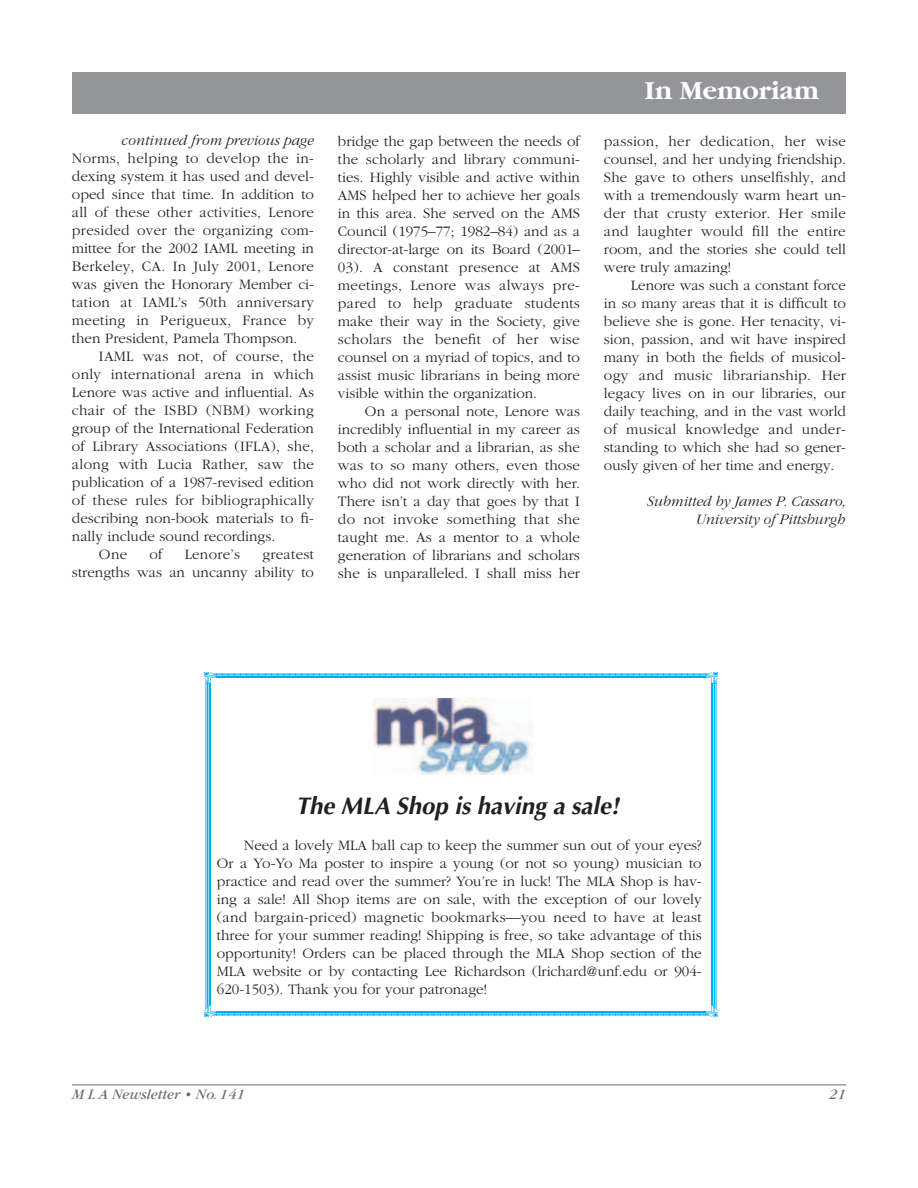
<style>
.page{position:relative;width:918px;height:1188px;background:#fff}
.page>*{position:absolute;margin:0;border:0;box-sizing:border-box;transform-origin:0 0}
.t1{font:700 27px "Garamond";color:#fff}
.t2{font:italic 700 24px "Optima";color:#231f20}
.t3{font:300 15px/18px "Garamond";color:#231f20;text-align:justify}
.t4{font:300 15px "Garamond";letter-spacing:.02em;color:#231f20}
.t5{font:italic 300 15px/18px "Garamond";color:#231f20;text-align:right}
.t6{font:italic 15px "Garamond";color:#6d6e71}
</style>
<div class="page">
<hr style="left:72px;top:1084px;width:774px;height:1px;background:#6d6e71">
<div style="left:72px;top:72px;width:774px;height:42px;background:#939598"></div>
<svg style="left:205px;top:672px;width:513px;height:12px"></svg>
<img style="left:712px;top:684px;width:5px;height:321px">
<svg style="left:205px;top:1005px;width:513px;height:12px"></svg>
<img style="left:205px;top:684px;width:6px;height:321px">
<img style="left:373px;top:698px;width:159px;height:77px">
<p class="t5" style="left:121px;top:133px;width:194px">continued from previous page</p>
<p class="t3" style="left:72px;top:151px;width:244px">Norms, helping to develop the in&shy;dexing system it has used and devel&shy;oped since that time. In addition to all of these other activities, Lenore presided over the organizing com&shy;mittee for the 2002 IAML meeting in Berkeley, CA. In July 2001, Lenore was given the Honorary Member ci&shy;tation at IAML’s 50th anniversary meeting in Perigueux, France by then President, Pamela Thompson.</p>
<p class="t4" style="left:99px;top:351px;width:216px">IAML was not, of course, the</p>
<p class="t4" style="left:72px;top:369px;width:243px">only international arena in which</p>
<p class="t3" style="left:72px;top:385px;width:244px">Lenore was active and influential. As</p>
<p class="t4" style="left:72px;top:405px;width:243px">chair of the ISBD (NBM) working</p>
<p class="t3" style="left:72px;top:421px;width:243px">group of the International Federation</p>
<p class="t3" style="left:72px;top:439px;width:244px">of Library Associations (IFLA), she,</p>
<p class="t4" style="left:72px;top:459px;width:243px">along with Lucia Rather, saw the</p>
<p class="t3" style="left:72px;top:475px;width:243px">publication of a 1987-revised edition</p>
<p class="t4" style="left:72px;top:495px;width:243px">of these rules for bibliographically</p>
<p class="t3" style="left:72px;top:511px;width:243px">describing non-book materials to fi-</p>
<p class="t3" style="left:72px;top:529px;width:205px">nally include sound recordings.</p>
<p class="t3" style="left:99px;top:547px;width:30px">One</p>
<p class="t3" style="left:149px;top:547px;width:15px">of</p>
<p class="t3" style="left:185px;top:547px;width:57px">Lenore’s</p>
<p class="t3" style="left:72px;top:547px;width:243px;text-align:right">greatest<br>strengths was an uncanny ability to</p>
<p class="t3" style="left:338px;top:133px;width:244px">bridge the gap between the needs of the scholarly and library communi&shy;ties. Highly visible and active within AMS helped her to achieve her goals in this area. She served on the AMS Council (1975–77; 1982–84) and as a director-at-large on its Board (2001– 03). A constant presence at AMS meetings, Lenore was always pre&shy;pared to help graduate students make their way in the Society, give scholars the benefit of her wise counsel on a myriad of topics, and to assist music librarians in being more visible within the organization.</p>
<p class="t3" style="left:338px;top:403px;width:244px;text-indent:27px">On a personal note, Lenore was incredibly influential in my career as both a scholar and a librarian, as she was to so many others, even those who did not work directly with her.<br>There isn’t a day that goes by that I do not invoke something that she taught me. As a mentor to a whole generation of librarians and scholars she is unparalleled. I shall miss her</p>
<h1 class="t1" style="left:645px;top:80px;width:176px">In Memoriam</h1>
<p class="t3" style="left:604px;top:133px;width:244px">passion, her dedication, her wise counsel, and her undying friendship.<br>She gave to others unselfishly, and with a tremendously warm heart un&shy;der that crusty exterior. Her smile and laughter would fill the entire room, and the stories she could tell were truly amazing!</p>
<p class="t3" style="left:604px;top:277px;width:244px;text-indent:27px">Lenore was such a constant force in so many areas that it is difficult to believe she is gone. Her tenacity, vi&shy;sion, passion, and wit have inspired many in both the fields of musicol&shy;ogy and music librarianship. Her legacy lives on in our libraries, our daily teaching, and in the vast world of musical knowledge and under&shy;standing to which she had so gener&shy;ously given of her time and energy.</p>
<p class="t5" style="left:646px;top:493px;width:201px">Submitted by James P. Cassaro,<br>University of Pittsburgh</p>
<h2 class="t2" style="left:296px;top:796px;width:325px">The MLA Shop is having a sale!</h2>
<p class="t3" style="left:217px;top:838px;width:486px;text-indent:27px">Need a lovely MLA ball cap to keep the summer sun out of your eyes?<br>Or a Yo-Yo Ma poster to inspire a young (or not so young) musician to practice and read over the summer? You’re in luck! The MLA Shop is hav&shy;ing a sale! All Shop items are on sale, with the exception of our lovely (and bargain-priced) magnetic bookmarks—you need to have at least three for your summer reading! Shipping is free, so take advantage of this opportunity! Orders can be placed through the MLA Shop section of the MLA website or by contacting Lee Richardson (lrichard@unf.edu or 904- 620-1503). Thank you for your patronage!</p>
<p class="t6" style="left:72px;top:1089px;width:174px">M L A Newsletter • No.141</p>
<p class="t6" style="left:829px;top:1089px;width:18px">21</p>
</div>
